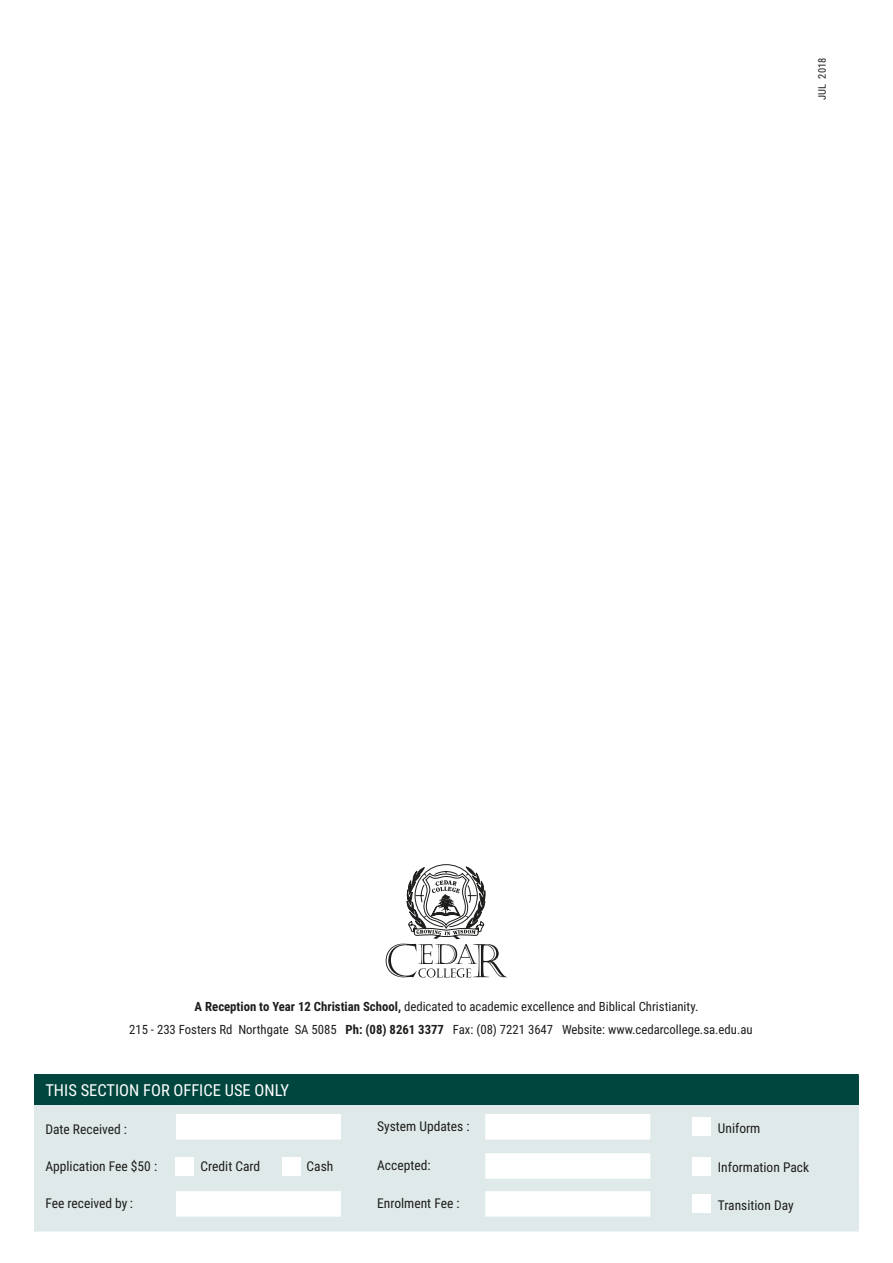
<style>
.page{position:relative;width:893px;height:1263px;background:#fff}
.page>*{position:absolute;margin:0;border:0;box-sizing:border-box;transform-origin:0 0}
.t1{font:16.5px "Roboto Condensed";color:#fff}
.t2{font:13.5px "Roboto Condensed";color:#1d1d1b}
.t3{font:12.75px "Roboto Condensed";color:#1d1d1b}
.t4{font:10.5px "Roboto Condensed";color:#1d1d1b}
.s1{font-weight:700}
</style>
<div class="page">
<svg style="left:386px;top:864px;width:121px;height:114px"></svg>
<div style="left:35px;top:1075px;width:823px;height:30px;background:#00463f"></div>
<div style="left:36px;top:1105px;width:821px;height:126px;background:#dfe9e9"></div>
<hr style="left:34px;top:1105px;width:2px;height:43px;background:#dfe9e9">
<hr style="left:366px;top:1105px;width:1px;height:43px;background:#dfe9e9">
<hr style="left:34px;top:1148px;width:2px;height:35px;background:#dfe9e9">
<hr style="left:366px;top:1148px;width:1px;height:35px;background:#dfe9e9">
<hr style="left:34px;top:1183px;width:2px;height:41px;background:#dfe9e9">
<hr style="left:366px;top:1183px;width:316px;height:1px;background:#dfe9e9">
<svg style="left:34px;top:1224px;width:2px;height:7px"></svg>
<hr style="left:857px;top:1105px;width:2px;height:43px;background:#dfe9e9">
<hr style="left:857px;top:1148px;width:2px;height:35px;background:#dfe9e9">
<hr style="left:857px;top:1183px;width:2px;height:41px;background:#dfe9e9">
<svg style="left:857px;top:1224px;width:2px;height:7px"></svg>
<hr style="left:34px;top:1074px;width:333px;height:2px;background:#00463f">
<hr style="left:34px;top:1076px;width:2px;height:29px;background:#00463f">
<hr style="left:367px;top:1074px;width:315px;height:2px;background:#00463f">
<hr style="left:682px;top:1074px;width:177px;height:2px;background:#00463f">
<hr style="left:857px;top:1076px;width:2px;height:29px;background:#00463f">
<div style="left:177px;top:1115px;width:163px;height:23px;background:#fff"></div>
<div style="left:487px;top:1115px;width:162px;height:23px;background:#fff"></div>
<div style="left:693px;top:1118px;width:18px;height:18px;background:#fff"></div>
<div style="left:487px;top:1155px;width:162px;height:22px;background:#fff"></div>
<div style="left:693px;top:1157px;width:18px;height:18px;background:#fff"></div>
<div style="left:177px;top:1192px;width:163px;height:23px;background:#fff"></div>
<div style="left:487px;top:1192px;width:162px;height:23px;background:#fff"></div>
<div style="left:693px;top:1195px;width:18px;height:18px;background:#fff"></div>
<div style="left:282px;top:1157px;width:18px;height:18px;background:#fff"></div>
<div style="left:175px;top:1157px;width:18px;height:18px;background:#fff"></div>
<p class="t4" style="left:815px;top:100px;width:44px;rotate:-90deg">JUL 2018</p>
<p class="t3" style="left:195px;top:998px;width:505px"><span class="s1">A Reception to Year 12 Christian School,</span> dedicated to academic excellence and Biblical Christianity.</p>
<p class="t3" style="left:129px;top:1021px;width:625px">215 - 233 Fosters Rd Northgate SA 5085 <span class="s1">Ph: (08) 8261 3377</span> Fax: (08) 7221 3647 Website: www.cedarcollege.sa.edu.au</p>
<p class="t1" style="left:45px;top:1079px;width:245px">THIS SECTION FOR OFFICE USE ONLY</p>
<p class="t2" style="left:45px;top:1119px;width:83px">Date Received :</p>
<p class="t2" style="left:377px;top:1116px;width:94px">System Updates :</p>
<p class="t2" style="left:718px;top:1118px;width:44px">Uniform</p>
<p class="t2" style="left:45px;top:1157px;width:113px">Application Fee $50 :</p>
<p class="t2" style="left:201px;top:1157px;width:61px">Credit Card</p>
<p class="t2" style="left:307px;top:1157px;width:28px">Cash</p>
<p class="t2" style="left:377px;top:1155px;width:55px">Accepted:</p>
<p class="t2" style="left:718px;top:1158px;width:93px">Information Pack</p>
<p class="t2" style="left:45px;top:1193px;width:89px">Fee received by :</p>
<p class="t2" style="left:377px;top:1193px;width:84px">Enrolment Fee :</p>
<p class="t2" style="left:718px;top:1196px;width:77px">Transition Day</p>
</div>
